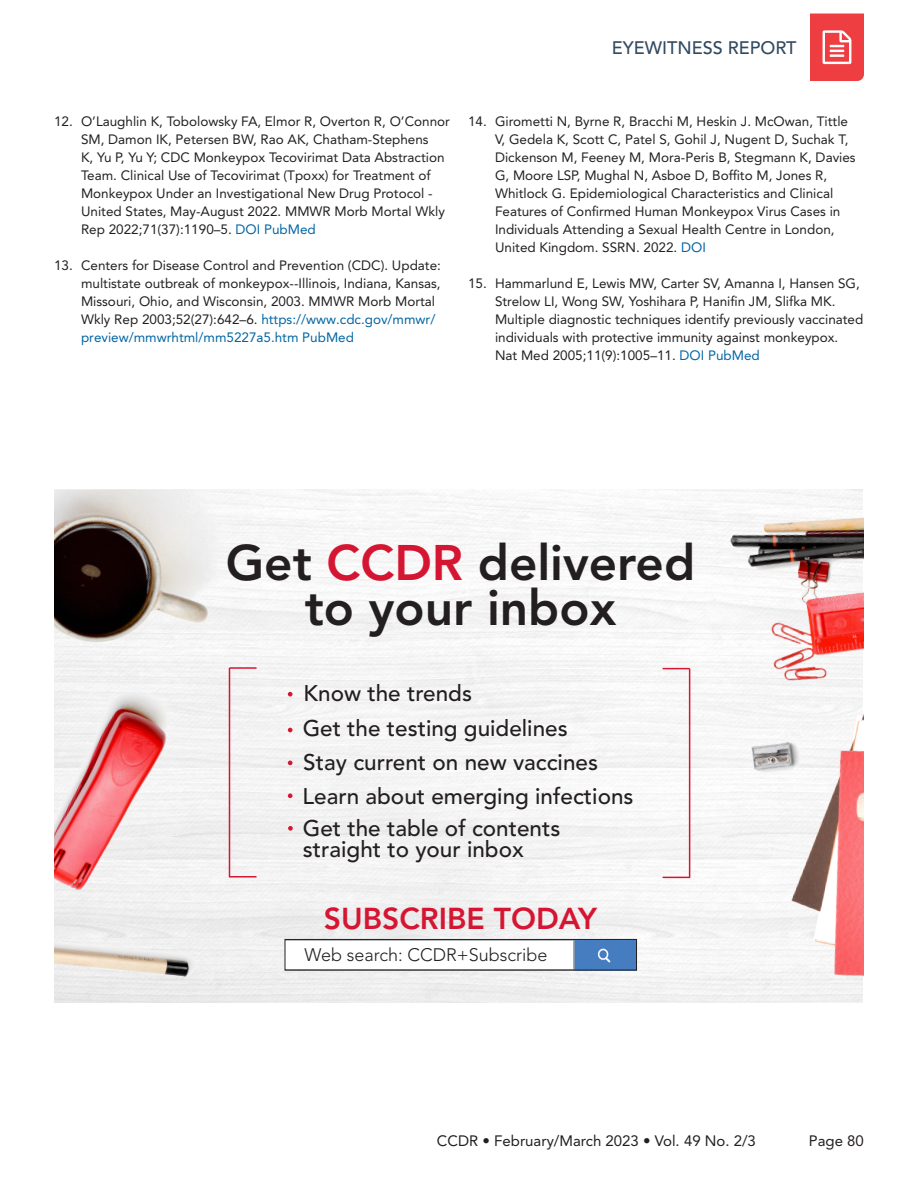
<style>
.page{position:relative;width:918px;height:1188px;background:#fff}
.page>*{position:absolute;margin:0;border:0;box-sizing:border-box;transform-origin:0 0}
.t1{font:800 49.5px/45px "Avenir LT Std";color:#231f20;text-align:center}
.t2{font:800 30px "Avenir LT Std";color:#d51633}
.t3{font:500 22.5px/33.8px "Avenir LT Std";color:#231f20}
.t4{font:300 18px "Avenir LT Std";color:#231f20}
.t5{font:500 18px "Avenir LT Std";color:#324a60}
.t6{font:15px "Avenir LT Std";color:#231f20}
.t7{font:13.5px/18px "Avenir LT Std";color:#231f20}
.s1{color:#0065a4}
.s2{color:#d51633}
</style>
<div class="page">
<svg style="left:810px;top:14px;width:54px;height:67px;background:#f05457"></svg>
<img style="left:54px;top:490px;width:670px;height:513px">
<img style="left:724px;top:490px;width:140px;height:513px">
<img style="left:54px;top:490px;width:274px;height:256px">
<img style="left:287px;top:941px;width:348px;height:27px">
<div style="left:285px;top:939px;width:352px;height:31px;border:1px solid #231f20"></div>
<svg style="left:288px;top:692px;width:5px;height:5px"></svg>
<svg style="left:288px;top:728px;width:5px;height:4px"></svg>
<svg style="left:288px;top:761px;width:5px;height:4px"></svg>
<svg style="left:288px;top:793px;width:5px;height:5px"></svg>
<svg style="left:288px;top:826px;width:5px;height:5px"></svg>
<hr style="left:230px;top:667px;width:26px;height:2px;background:#d51633">
<hr style="left:229px;top:668px;width:1px;height:209px;background:#d51633">
<hr style="left:230px;top:876px;width:26px;height:2px;background:#d51633">
<svg style="left:663px;top:668px;width:27px;height:1px"></svg>
<hr style="left:689px;top:669px;width:1px;height:209px;background:#d51633">
<svg style="left:663px;top:877px;width:26px;height:1px"></svg>
<img style="left:54px;top:642px;width:147px;height:267px">
<img style="left:54px;top:930px;width:162px;height:51px">
<h3 class="t5" style="left:612px;top:37px;width:186px">EYEWITNESS REPORT</h3>
<p class="t7" style="left:81px;top:112px;width:371px;text-indent:-27px">12. O’Laughlin K, Tobolowsky FA, Elmor R, Overton R, O’Connor SM, Damon IK, Petersen BW, Rao AK, Chatham-Stephens<br>K, Yu P, Yu Y; CDC Monkeypox Tecovirimat Data Abstraction Team. Clinical Use of Tecovirimat (Tpoxx) for Treatment of Monkeypox Under an Investigational New Drug Protocol - United States, May-August 2022. MMWR Morb Mortal Wkly Rep 2022;71(37):1190–5. <span class="s1">DOI PubMed</span></p>
<p class="t7" style="left:81px;top:256px;width:361px;text-indent:-27px">13. Centers for Disease Control and Prevention (CDC). Update: multistate outbreak of monkeypox--Illinois, Indiana, Kansas, Missouri, Ohio, and Wisconsin, 2003. MMWR Morb Mortal Wkly Rep 2003;52(27):642–6. <span class="s1">https://www.cdc.gov/mmwr/ preview/mmwrhtml/mm5227a5.htm PubMed</span></p>
<p class="t7" style="left:495px;top:112px;width:362px;text-indent:-27px">14. Girometti N, Byrne R, Bracchi M, Heskin J. McOwan, Tittle V, Gedela K, Scott C, Patel S, Gohil J, Nugent D, Suchak T, Dickenson M, Feeney M, Mora-Peris B, Stegmann K, Davies G, Moore LSP, Mughal N, Asboe D, Boffito M, Jones R, Whitlock G. Epidemiological Characteristics and Clinical Features of Confirmed Human Monkeypox Virus Cases in Individuals Attending a Sexual Health Centre in London, United Kingdom. SSRN. 2022. <span class="s1">DOI</span></p>
<p class="t7" style="left:495px;top:274px;width:370px;text-indent:-27px">15. Hammarlund E, Lewis MW, Carter SV, Amanna I, Hansen SG, Strelow LI, Wong SW, Yoshihara P, Hanifin JM, Slifka MK.<br>Multiple diagnostic techniques identify previously vaccinated individuals with protective immunity against monkeypox.<br>Nat Med 2005;11(9):1005–11. <span class="s1">DOI PubMed</span></p>
<p class="t1" style="left:226px;top:540px;width:471px">Get <span class="s2">CCDR</span> delivered to your inbox</p>
<p class="t3" style="left:303px;top:677px;width:332px">Know the trends<br>Get the testing guidelines<br>Stay current on new vaccines<br>Learn about emerging infections<br>Get the table of contents</p>
<p class="t3" style="left:303px;top:833px;width:222px">straight to your inbox</p>
<p class="t2" style="left:324px;top:901px;width:275px">SUBSCRIBE TODAY</p>
<p class="t4" style="left:304px;top:944px;width:245px">Web search: CCDR+Subscribe</p>
<p class="t6" style="left:437px;top:1133px;width:321px">CCDR • February/March 2023 • Vol. 49 No. 2/3</p>
<p class="t6" style="left:809px;top:1133px;width:57px">Page 80</p>
</div>
